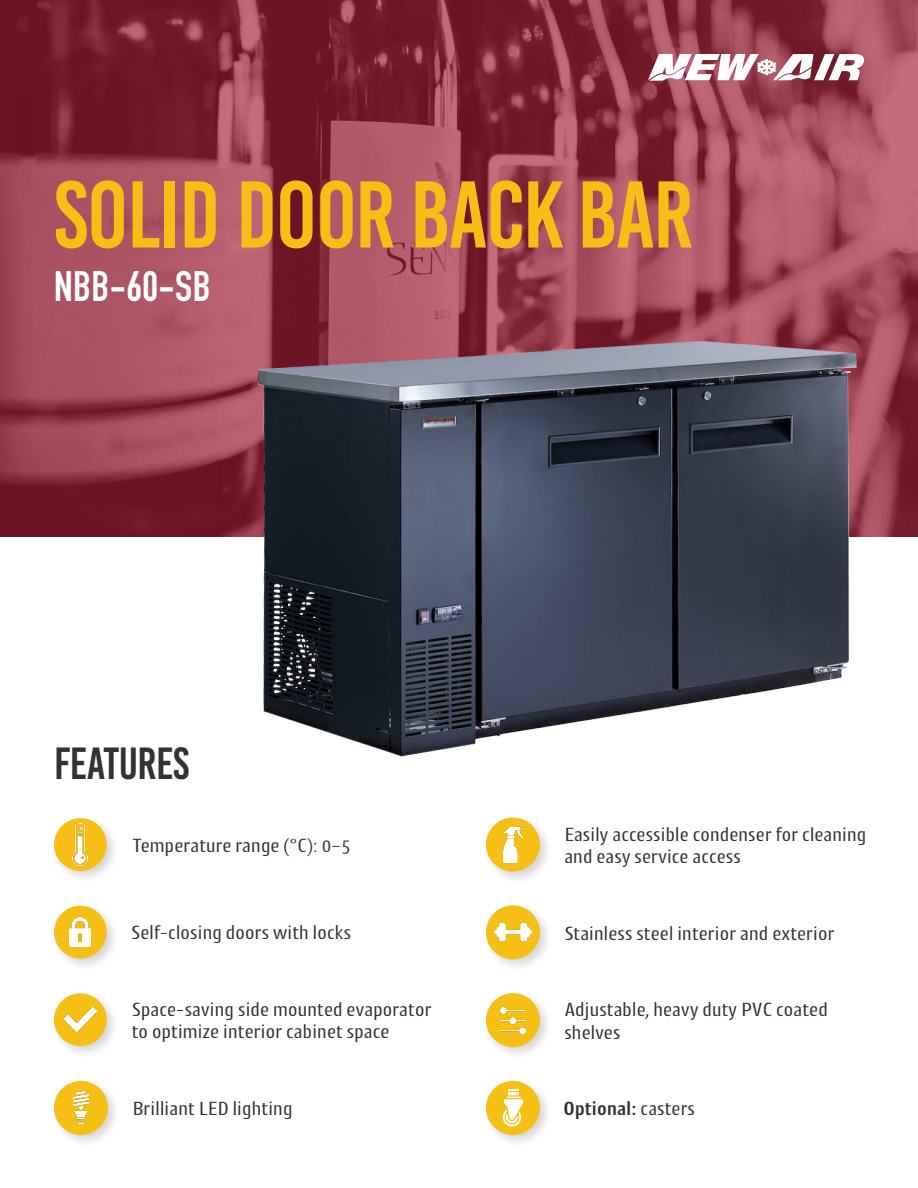
<style>
.page{position:relative;width:918px;height:1188px;background:#fff}
.page>*{position:absolute;margin:0;border:0;box-sizing:border-box;transform-origin:0 0}
.t1{font:94.5px "Bebas Kai";letter-spacing:-.01em;color:#f5bf16}
.t2{font:45px "Bebas Kai";letter-spacing:-.01em;color:#313232}
.t3{font:700 42px "DIN Condensed";letter-spacing:.01em;color:#fff}
.t4{font:19.5px/22.5px "Cantiga";color:#313232}
.t5{font:600 19.5px "Cantiga";color:#313232}
.s1{color:#3e3e3f}
.s2{font-weight:400}
</style>
<div class="page">
<svg style="left:0;top:0;width:918px;height:537px;background:#963e4e"></svg>
<img style="left:247px;top:323px;width:627px;height:434px">
<svg style="left:648px;top:54px;width:216px;height:27px"></svg>
<div style="left:51px;top:1078px;width:70px;height:70px;background:#231f20;opacity:.18"></div>
<div style="left:54px;top:1081px;width:54px;height:54px;background:#f5bf16;border-radius:50%"></div>
<img style="left:74px;top:1092px;width:14px;height:32px">
<div style="left:51px;top:815px;width:69px;height:69px;background:#231f20;opacity:.18"></div>
<div style="left:54px;top:818px;width:53px;height:53px;background:#f5bf16;border-radius:50%"></div>
<img style="left:73px;top:823px;width:15px;height:43px">
<div style="left:483px;top:990px;width:70px;height:70px;background:#231f20;opacity:.18"></div>
<div style="left:486px;top:993px;width:54px;height:54px;background:#f5bf16;border-radius:50%"></div>
<img style="left:500px;top:1007px;width:26px;height:26px">
<div style="left:483px;top:902px;width:70px;height:70px;background:#231f20;opacity:.18"></div>
<div style="left:486px;top:905px;width:54px;height:54px;background:#f5bf16;border-radius:50%"></div>
<img style="left:494px;top:924px;width:38px;height:17px">
<div style="left:483px;top:815px;width:70px;height:69px;background:#231f20;opacity:.18"></div>
<div style="left:486px;top:818px;width:54px;height:54px;background:#f5bf16;border-radius:50%"></div>
<img style="left:504px;top:827px;width:18px;height:35px">
<div style="left:51px;top:903px;width:69px;height:68px;background:#231f20;opacity:.18"></div>
<div style="left:54px;top:906px;width:53px;height:53px;background:#f5bf16;border-radius:50%"></div>
<img style="left:70px;top:918px;width:21px;height:28px">
<div style="left:51px;top:990px;width:69px;height:69px;background:#231f20;opacity:.18"></div>
<div style="left:54px;top:993px;width:53px;height:53px;background:#f5bf16;border-radius:50%"></div>
<img style="left:64px;top:1008px;width:33px;height:24px">
<div style="left:483px;top:1078px;width:70px;height:70px;background:#231f20;opacity:.18"></div>
<div style="left:486px;top:1081px;width:54px;height:54px;background:#f5bf16;border-radius:50%"></div>
<svg style="left:502px;top:1089px;width:21px;height:38px"></svg>
<p class="t1" style="left:54px;top:164px;width:641px">SOLID DOOR BACK BAR</p>
<p class="t3" style="left:54px;top:258px;width:158px">NBB-60-SB</p>
<p class="t2" style="left:54px;top:739px;width:137px">FEATURES</p>
<p class="t4" style="left:132px;top:833px;width:220px">Temperature range (<span class="s1">°C): 0–5</span></p>
<p class="t4" style="left:131px;top:921px;width:222px">Self-closing doors with locks</p>
<p class="t4" style="left:132px;top:997px;width:301px">Space-saving side mounted evaporator to optimize interior cabinet space</p>
<p class="t4" style="left:132px;top:1097px;width:162px">Brilliant LED lighting</p>
<p class="t4" style="left:564px;top:822px;width:304px">Easily accessible condenser for cleaning and easy service access</p>
<p class="t4" style="left:564px;top:921px;width:272px">Stainless steel interior and exterior</p>
<p class="t4" style="left:564px;top:998px;width:265px">Adjustable, heavy duty PVC coated shelves</p>
<p class="t5" style="left:563px;top:1096px;width:133px">Optional: <span class="s2">casters</span></p>
</div>
